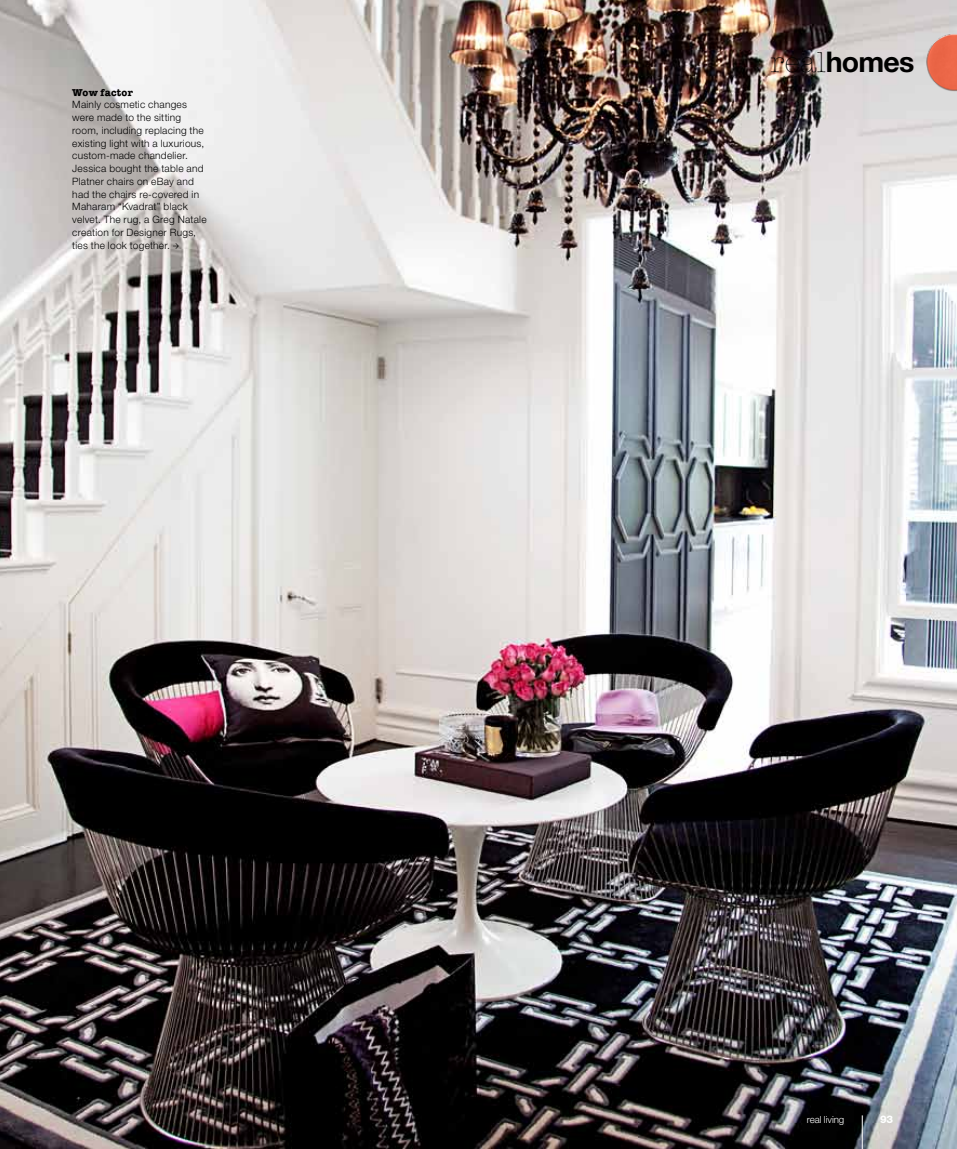
<style>
.page{position:relative;width:957px;height:1149px;background:#fff}
.page>*{position:absolute;margin:0;border:0;box-sizing:border-box;transform-origin:0 0}
.t1{font:700 28.5px "Helvetica Neue";color:#000}
.t2{font:800 10.5px "Helvetica Neue";color:#fff}
.t3{font:300 10.2px/12.8px "Helvetica Neue";letter-spacing:.025em;color:#000}
.t4{font:700 10.2px "American Typewriter";letter-spacing:.015em;color:#000}
.t5{font:300 9.75px "Helvetica Neue";color:#fff}
.s1{font-family:"American Typewriter";font-weight:300}
</style>
<div class="page">
<img style="left:0;top:0;width:957px;height:1148px">
<img style="left:924px;top:32px;width:33px;height:61px">
<svg style="left:173px;top:243px;width:6px;height:6px"></svg>
<hr style="left:862px;top:1114px;width:1px;height:34px;background:#fff">
<p class="t4" style="left:72px;top:86px;width:62px">Wow factor</p>
<p class="t3" style="left:72px;top:98px;width:136px">Mainly cosmetic changes were made to the sitting room, including replacing the existing light with a luxurious, custom-made chandelier.<br>Jessica bought the table and<br>Platner chairs on eBay and had the chairs re-covered in<br>Maharam “Kvadrat” black velvet. The rug, a Greg Natale creation for Designer Rugs, ties the look together.</p>
<h1 class="t1" style="left:770px;top:44px;width:146px"><span class="s1">real</span>homes</h1>
<p class="t5" style="left:807px;top:1113px;width:39px">real living</p>
<p class="t2" style="left:880px;top:1112px;width:15px">93</p>
</div>
